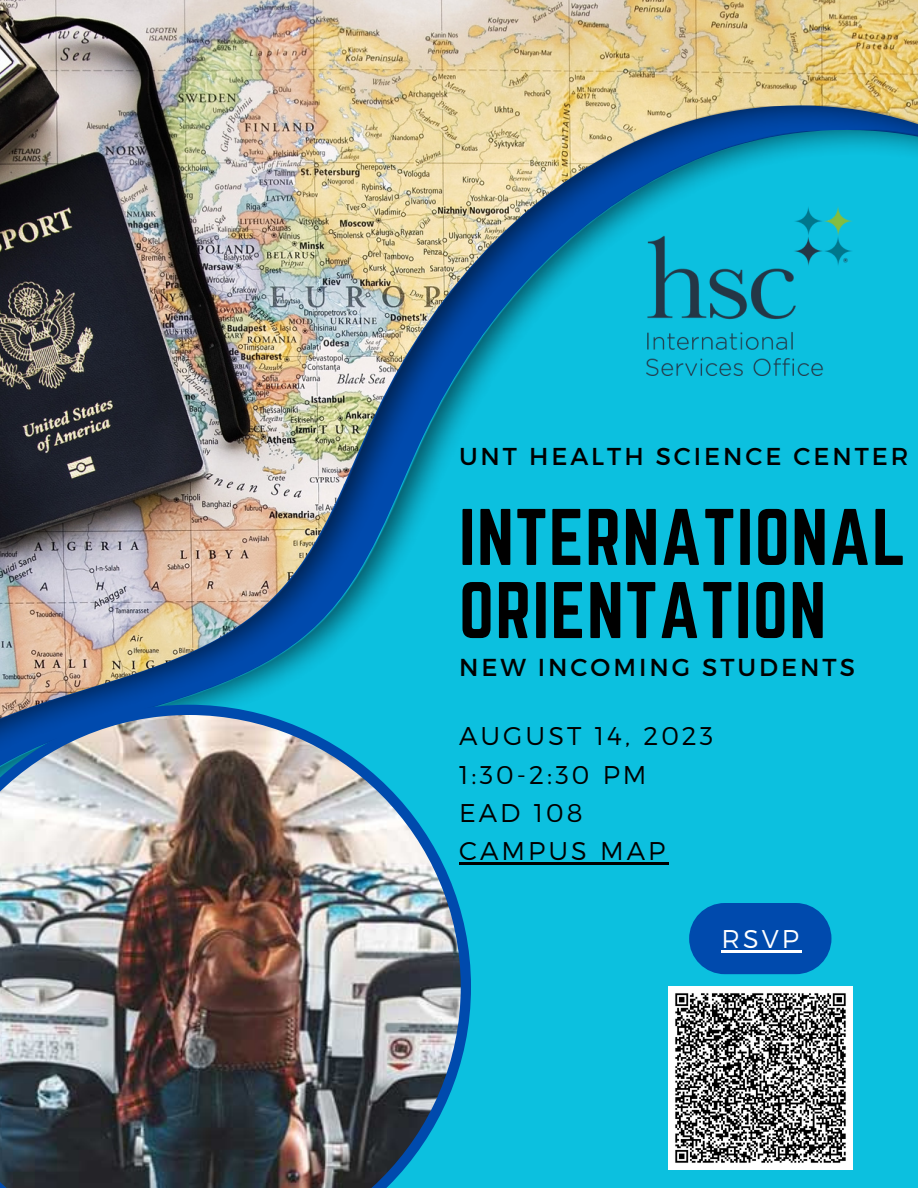
<style>
.page{position:relative;width:918px;height:1188px;background:#fff}
.page>*{position:absolute;margin:0;border:0;box-sizing:border-box;transform-origin:0 0}
.t1{font:70.05px/73.2px "Norwester";letter-spacing:.02em;color:#000}
.t2{font:300 25.65px "Montserrat";letter-spacing:.12em;color:#000}
.t3{font:300 25.65px "Montserrat";color:#fff}
.t4{font:24.45px "Montserrat";letter-spacing:.12em;color:#000}
</style>
<div class="page">
<img style="left:0;top:0;width:918px;height:92px">
<img style="left:0;top:93px;width:918px;height:23px">
<img style="left:0;top:117px;width:918px;height:1071px">
<img style="left:0;top:705px;width:471px;height:483px">
<img style="left:646px;top:207px;width:206px;height:168px">
<img style="left:669px;top:987px;width:183px;height:183px">
<div style="left:689px;top:903px;width:142px;height:71px;background:#004aad;border-radius:36px"></div>
<hr style="left:721px;top:950px;width:81px;height:3px;background:#fff">
<hr style="left:459px;top:862px;width:209px;height:3px;background:#000">
<p class="t4" style="left:459px;top:441px;width:451px">UNT HEALTH SCIENCE CENTER</p>
<p class="t1" style="left:459px;top:500px;width:449px">INTERNATIONAL<br>ORIENTATION</p>
<p class="t4" style="left:459px;top:652px;width:397px">NEW INCOMING STUDENTS</p>
<p class="t2" style="left:459px;top:720px;width:256px">AUGUST 14, 2023</p>
<p class="t2" style="left:459px;top:758px;width:189px">1:30-2:30 PM</p>
<p class="t2" style="left:459px;top:796px;width:125px">EAD 108</p>
<p class="t2" style="left:459px;top:834px;width:208px">CAMPUS MAP</p>
<p class="t3" style="left:721px;top:922px;width:79px">RSVP</p>
</div>
